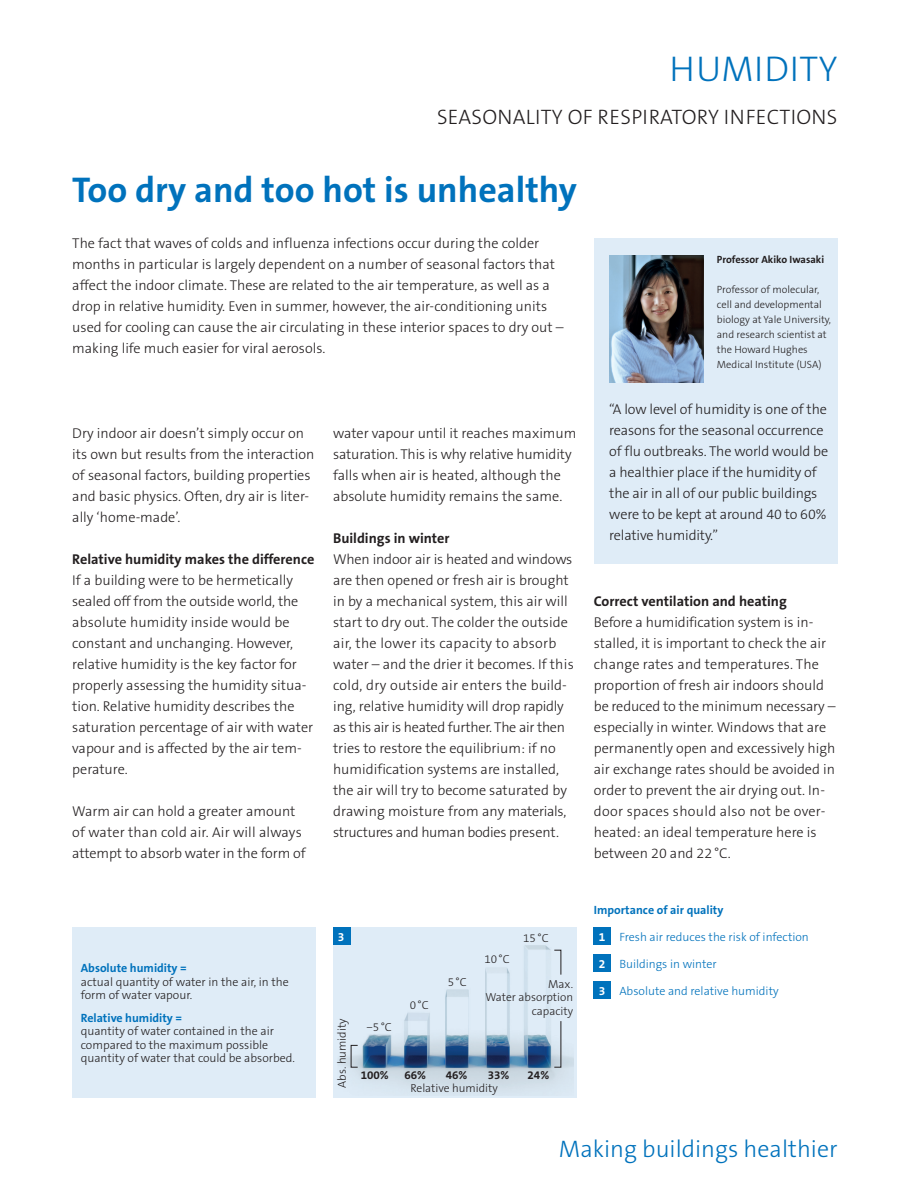
<style>
.page{position:relative;width:918px;height:1188px;background:#fff}
.page>*{position:absolute;margin:0;border:0;box-sizing:border-box;transform-origin:0 0}
.HL_bold_TheSansB_W7{font:700 36px "The Sans B W7";color:#0072bc}
.HL_groß_TheSansB_W3{font:300 36px "The Sans B W3";letter-spacing:.015em;color:#0072bc}
.FL_TheSansB_W3-light{font:300 24px "The Sans B W3";color:#0072bc}
.HL_klein_TheSansB_W3{font:300 21px "The Sans B W3";letter-spacing:.015em;color:#231f20}
.FL_TheSansB_W3-light-2{font:300 14.25px/21px "The Sans B W3";color:#231f20}
.FL_TheSansB_W3-light-3{font:700 14.25px "The Sans B W7";color:#231f20}
.FL_TheSansB_W3-light-4{font:300 12px/13.5px "The Sans B W3";color:#231f20}
.Bildunterschrift{font:300 12px "The Sans B W3";color:#0072bc}
.Bildunterschrift-2{font:700 12px "The Sans B W7";color:#0072bc}
.FL_TheSansB_W3-light-5{font:700 12px "The Sans B W7";color:#fff}
.FL_TheSansB_W3-light-6{font:300 11.55px/13px "The Sans B W3";color:#231f20;text-align:right}
.FL_TheSansB_W3-light-7{font:700 11.55px "The Sans B W7";color:#231f20}
.FL_TheSansB_W3-light-8{font:300 10.5px/15px "The Sans B W3";color:#231f20}
.FL_TheSansB_W3-light-9{font:700 10.5px "The Sans B W7";color:#231f20}
.s1{font-family:"The Sans B W7";font-weight:700;color:#0072bc}
</style>
<div class="page">
<div style="left:333px;top:928px;width:244px;height:170px;background:#dfecf7"></div>
<div style="left:72px;top:928px;width:244px;height:170px;background:#dfecf7"></div>
<div style="left:594px;top:928px;width:17px;height:17px;background:#0072bc"></div>
<div style="left:594px;top:955px;width:17px;height:17px;background:#0072bc"></div>
<div style="left:594px;top:982px;width:17px;height:17px;background:#0072bc"></div>
<div style="left:594px;top:238px;width:244px;height:326px;background:#dfecf7"></div>
<img style="left:609px;top:255px;width:95px;height:128px">
<img style="left:337px;top:927px;width:236px;height:165px">
<svg style="left:554px;top:1021px;width:7px;height:47px"></svg>
<svg style="left:554px;top:950px;width:7px;height:25px"></svg>
<div style="left:333px;top:928px;width:17px;height:17px;background:#0072bc"></div>
<p class="HL_groß_TheSansB_W3" style="left:669px;top:45px;width:169px">HUMIDITY</p>
<p class="HL_klein_TheSansB_W3" style="left:437px;top:103px;width:402px">SEASONALITY OF RESPIRATORY INFECTIONS</p>
<p class="HL_bold_TheSansB_W7" style="left:72px;top:167px;width:506px">Too dry and too hot is unhealthy</p>
<p class="FL_TheSansB_W3-light-2" style="left:72px;top:233px;width:493px">The fact that waves of colds and influenza infections occur during the colder months in particular is largely dependent on a number of seasonal factors that affect the indoor climate. These are related to the air temperature, as well as a drop in relative humidity. Even in summer, however, the air-conditioning units used for cooling can cause the air circulating in these interior spaces to dry out – making life much easier for viral aerosols.</p>
<p class="FL_TheSansB_W3-light-2" style="left:72px;top:423px;width:244px">Dry indoor air doesn’t simply occur on its own but results from the interaction of seasonal factors, building properties and basic physics. Often, dry air is liter&shy;ally ‘home-made’.</p>
<p class="FL_TheSansB_W3-light-3" style="left:72px;top:550px;width:244px">Relative humidity makes the difference</p>
<p class="FL_TheSansB_W3-light-2" style="left:72px;top:570px;width:243px">If a building were to be hermetically sealed off from the outside world, the absolute humidity inside would be constant and unchanging. However, relative humidity is the key factor for properly assessing the humidity situa&shy;tion. Relative humidity describes the saturation percentage of air with water vapour and is affected by the air tem&shy;perature.</p>
<p class="FL_TheSansB_W3-light-2" style="left:72px;top:801px;width:235px">Warm air can hold a greater amount of water than cold air. Air will always attempt to absorb water in the form of</p>
<p class="FL_TheSansB_W3-light-2" style="left:333px;top:423px;width:245px">water vapour until it reaches maximum saturation. This is why relative humidity falls when air is heated, although the absolute humidity remains the same.</p>
<p class="FL_TheSansB_W3-light-3" style="left:333px;top:529px;width:118px">Buildings in winter</p>
<p class="FL_TheSansB_W3-light-2" style="left:333px;top:549px;width:242px">When indoor air is heated and windows are then opened or fresh air is brought in by a mechanical system, this air will start to dry out. The colder the outside air, the lower its capacity to absorb water – and the drier it becomes. If this cold, dry outside air enters the build&shy;ing, relative humidity will drop rapidly as this air is heated further. The air then tries to restore the equilibrium: if no humidification systems are installed, the air will try to become saturated by drawing moisture from any materials, structures and human bodies present.</p>
<p class="FL_TheSansB_W3-light-9" style="left:717px;top:253px;width:109px">Professor Akiko Iwasaki</p>
<p class="FL_TheSansB_W3-light-8" style="left:717px;top:282px;width:116px">Professor of molecular, cell and developmental biology at Yale University, and research scientist at the Howard Hughes<br>Medical Institute (USA)</p>
<p class="FL_TheSansB_W3-light-2" style="left:609px;top:398px;width:220px">“A low level of humidity is one of the reasons for the seasonal occurrence of flu outbreaks. The world would be a healthier place if the humidity of the air in all of our public buildings were to be kept at around 40 to 60% relative humidity.”</p>
<p class="FL_TheSansB_W3-light-3" style="left:594px;top:592px;width:195px">Correct ventilation and heating</p>
<p class="FL_TheSansB_W3-light-2" style="left:594px;top:612px;width:243px">Before a humidification system is in&shy;stalled, it is important to check the air change rates and temperatures. The proportion of fresh air indoors should be reduced to the minimum necessary – especially in winter. Windows that are permanently open and excessively high air exchange rates should be avoided in order to prevent the air drying out. In&shy;door spaces should also not be over&shy;heated: an ideal temperature here is between 20 and 22°C.</p>
<p class="FL_TheSansB_W3-light-4" style="left:81px;top:962px;width:210px"><span class="s1">Absolute humidity =<br></span>actual quantity of water in the air, in the form of water vapour.</p>
<p class="FL_TheSansB_W3-light-4" style="left:81px;top:1011px;width:216px"><span class="s1">Relative humidity =<br></span>quantity of water contained in the air compared to the maximum possible quantity of water that could be absorbed.</p>
<p class="FL_TheSansB_W3-light-5" style="left:338px;top:929px;width:8px">3</p>
<p class="FL_TheSansB_W3-light-6" style="left:335px;top:1088px;width:71px;rotate:-90deg">Abs. humidity</p>
<p class="FL_TheSansB_W3-light-6" style="left:367px;top:1021px;width:27px">−5°C</p>
<p class="FL_TheSansB_W3-light-6" style="left:410px;top:998px;width:20px">0°C</p>
<p class="FL_TheSansB_W3-light-6" style="left:448px;top:976px;width:20px">5°C</p>
<p class="FL_TheSansB_W3-light-6" style="left:484px;top:953px;width:27px">10°C</p>
<p class="FL_TheSansB_W3-light-6" style="left:523px;top:931px;width:27px">15°C</p>
<p class="FL_TheSansB_W3-light-6" style="left:485px;top:978px;width:89px">Max.<br>Water absorption capacity</p>
<p class="FL_TheSansB_W3-light-7" style="left:361px;top:1068px;width:30px">100%</p>
<p class="FL_TheSansB_W3-light-7" style="left:405px;top:1068px;width:23px">66%</p>
<p class="FL_TheSansB_W3-light-7" style="left:446px;top:1068px;width:23px">46%</p>
<p class="FL_TheSansB_W3-light-7" style="left:488px;top:1068px;width:23px">33%</p>
<p class="FL_TheSansB_W3-light-7" style="left:528px;top:1068px;width:23px">24%</p>
<p class="FL_TheSansB_W3-light-6" style="left:411px;top:1082px;width:89px">Relative humidity</p>
<p class="Bildunterschrift-2" style="left:594px;top:902px;width:131px">Importance of air quality</p>
<p class="FL_TheSansB_W3-light-5" style="left:599px;top:929px;width:8px">1</p>
<p class="Bildunterschrift" style="left:619px;top:929px;width:191px">Fresh air reduces the risk of infection</p>
<p class="FL_TheSansB_W3-light-5" style="left:599px;top:956px;width:8px">2</p>
<p class="Bildunterschrift" style="left:619px;top:956px;width:99px">Buildings in winter</p>
<p class="FL_TheSansB_W3-light-5" style="left:599px;top:983px;width:8px">3</p>
<p class="Bildunterschrift" style="left:619px;top:983px;width:161px">Absolute and relative humidity</p>
<p class="FL_TheSansB_W3-light" style="left:559px;top:1134px;width:280px">Making buildings healthier</p>
</div>
